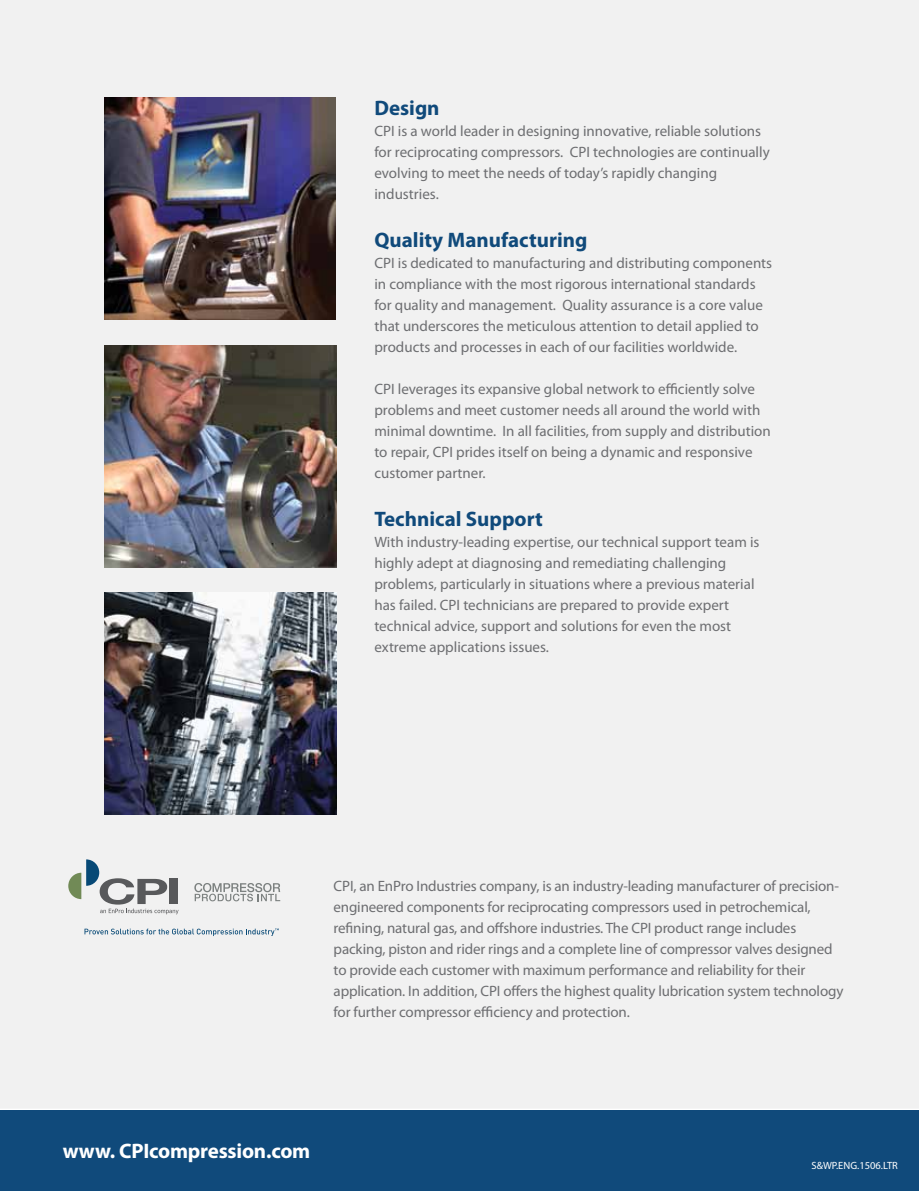
<style>
.page{position:relative;width:919px;height:1191px;background:#fff}
.page>*{position:absolute;margin:0;border:0;box-sizing:border-box;transform-origin:0 0}
.t1{font:700 21px "Myriad Pro";color:#104a7b}
.t2{font:700 21px "Myriad Pro";letter-spacing:-.01em;color:#fff}
.t3{font:15px/21px "Myriad Pro";color:#6d6e71}
.t4{font:10.5px "Myriad Pro";color:#fff}
</style>
<div class="page">
<div style="left:0;top:0;width:918px;height:1108px;background:#f1f1f1"></div>
<svg style="left:194px;top:883px;width:86px;height:18px"></svg>
<svg style="left:84px;top:928px;width:195px;height:8px"></svg>
<svg style="left:68px;top:859px;width:110px;height:55px"></svg>
<img style="left:104px;top:98px;width:231px;height:221px">
<img style="left:105px;top:346px;width:231px;height:222px">
<img style="left:105px;top:592px;width:231px;height:222px">
<div style="left:0;top:1110px;width:918px;height:81px;background:#104a7b"></div>
<h1 class="t1" style="left:374px;top:94px;width:67px">Design</h1>
<p class="t3" style="left:374px;top:120px;width:397px">CPI is a world leader in designing innovative, reliable solutions for reciprocating compressors. CPI technologies are continually evolving to meet the needs of today’s rapidly changing industries.</p>
<h1 class="t1" style="left:374px;top:226px;width:214px">Quality Manufacturing</h1>
<p class="t3" style="left:374px;top:252px;width:399px">CPI is dedicated to manufacturing and distributing components in compliance with the most rigorous international standards for quality and management. Quality assurance is a core value that underscores the meticulous attention to detail applied to products and processes in each of our facilities worldwide.</p>
<p class="t3" style="left:374px;top:378px;width:398px">CPI leverages its expansive global network to efficiently solve problems and meet customer needs all around the world with minimal downtime. In all facilities, from supply and distribution to repair, CPI prides itself on being a dynamic and responsive customer partner.</p>
<h1 class="t1" style="left:374px;top:505px;width:170px">Technical Support</h1>
<p class="t3" style="left:374px;top:531px;width:386px">With industry-leading expertise, our technical support team is highly adept at diagnosing and remediating challenging problems, particularly in situations where a previous material has failed. CPI technicians are prepared to provide expert technical advice, support and solutions for even the most extreme applications issues.</p>
<p class="t3" style="left:333px;top:875px;width:511px">CPI, an EnPro Industries company, is an industry-leading manufacturer of precision&shy;engineered components for reciprocating compressors used in petrochemical, refining, natural gas, and offshore industries. The CPI product range includes packing, piston and rider rings and a complete line of compressor valves designed to provide each customer with maximum performance and reliability for their application. In addition, CPI offers the highest quality lubrication system technology for further compressor efficiency and protection.</p>
<h1 class="t2" style="left:63px;top:1137px;width:249px">www. CPIcompression.com</h1>
<p class="t4" style="left:811px;top:1159px;width:88px">S&amp;WP.ENG.1506.LTR</p>
</div>
